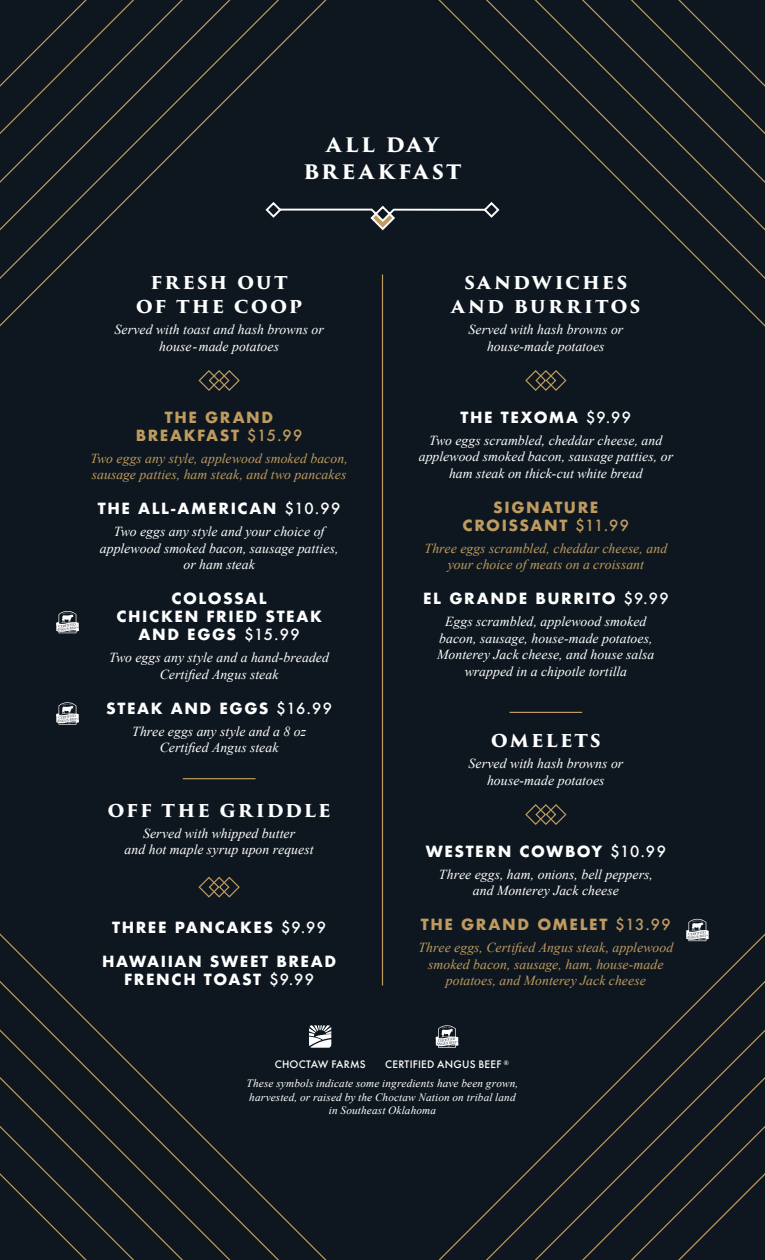
<style>
.page{position:relative;width:765px;height:1260px;background:#0e171f}
.page>*{position:absolute;margin:0;border:0;box-sizing:border-box;transform-origin:0 0}
.t1{font:700 22.5px "Trajan Pro 3";letter-spacing:.125em;color:#fff}
.t2{font:700 20px "Trajan Pro 3";letter-spacing:.1em;color:#fff}
.t3{font:700 15px/18px "Futura";letter-spacing:.105em;color:#fff;text-align:center}
.t4{font:700 15px "Futura";letter-spacing:.105em;color:#bf9b5f}
.t5{font:italic 13.75px/16.5px "Times New Roman";letter-spacing:.005em;color:#fff;text-align:center}
.t6{font:italic 13.75px/16.5px "Times New Roman";letter-spacing:.005em;color:#bf9b5f;text-align:center}
.t7{font:italic 11.25px/13.5px "Times New Roman";letter-spacing:.01em;color:#fff;text-align:center}
.t8{font:500 10px "Futura";letter-spacing:.02em;color:#fff}
.s1{font-weight:500}
</style>
<div class="page">
<svg style="left:264px;top:201px;width:237px;height:31px;background:#262d34"></svg>
<hr style="left:382px;top:275px;width:1px;height:711px;background:#bf9b5f">
<hr style="left:510px;top:712px;width:72px;height:1px;background:#bf9b5f">
<hr style="left:183px;top:778px;width:72px;height:1px;background:#bf9b5f">
<svg style="left:198px;top:369px;width:43px;height:23px"></svg>
<svg style="left:524px;top:369px;width:43px;height:23px"></svg>
<svg style="left:524px;top:803px;width:43px;height:23px"></svg>
<svg style="left:198px;top:876px;width:43px;height:22px"></svg>
<svg style="left:56px;top:611px;width:23px;height:22px"></svg>
<svg style="left:56px;top:702px;width:23px;height:23px"></svg>
<svg style="left:686px;top:919px;width:23px;height:22px"></svg>
<svg style="left:309px;top:1025px;width:22px;height:23px"></svg>
<svg style="left:436px;top:1025px;width:22px;height:23px"></svg>
<p class="t1" style="left:326px;top:127px;width:114px">ALL DAY</p>
<p class="t1" style="left:303px;top:154px;width:160px">BREAKFAST</p>
<p class="t2" style="left:150px;top:267px;width:139px">FRESH OUT</p>
<p class="t2" style="left:136px;top:291px;width:168px">OF THE COOP</p>
<p class="t5" style="left:114px;top:321px;width:211px">Served with toast and hash browns or house-made potatoes</p>
<p class="t4" style="left:165px;top:406px;width:110px">THE GRAND</p>
<p class="t4" style="left:136px;top:424px;width:168px">BREAKFAST <span class="s1">$15.99</span></p>
<p class="t6" style="left:90px;top:450px;width:259px;text-align:left">Two eggs any style, applewood smoked bacon, sausage patties, ham steak, and two pancakes</p>
<p class="t3" style="left:98px;top:500px;width:244px">THE ALL-AMERICAN <span class="s1">$10.99</span></p>
<p class="t5" style="left:100px;top:523px;width:240px">Two eggs any style and your choice of applewood smoked bacon, sausage patties, or ham steak</p>
<p class="t3" style="left:172px;top:590px;width:97px">COLOSSAL</p>
<p class="t3" style="left:116px;top:608px;width:207px">CHICKEN FRIED STEAK</p>
<p class="t3" style="left:139px;top:626px;width:163px">AND EGGS <span class="s1">$15.99</span></p>
<p class="t5" style="left:109px;top:649px;width:221px">Two eggs any style and a hand-breaded<br>Certified Angus steak</p>
<p class="t3" style="left:106px;top:699px;width:227px">STEAK AND EGGS <span class="s1">$16.99</span></p>
<p class="t5" style="left:132px;top:723px;width:176px">Three eggs any style and a 8 oz<br>Certified Angus steak</p>
<p class="t2" style="left:108px;top:795px;width:225px">OFF THE GRIDDLE</p>
<p class="t5" style="left:143px;top:824px;width:154px">Served with whipped butter</p>
<p class="t5" style="left:125px;top:841px;width:191px">and hot maple syrup upon request</p>
<p class="t3" style="left:112px;top:918px;width:215px">THREE PANCAKES <span class="s1">$9.99</span></p>
<p class="t3" style="left:102px;top:953px;width:236px">HAWAIIAN SWEET BREAD<br>FRENCH TOAST <span class="s1">$9.99</span></p>
<p class="t2" style="left:464px;top:267px;width:164px">SANDWICHES</p>
<p class="t2" style="left:451px;top:291px;width:191px">AND BURRITOS</p>
<p class="t5" style="left:468px;top:321px;width:156px">Served with hash browns or</p>
<p class="t5" style="left:487px;top:337px;width:119px">house-made potatoes</p>
<p class="t3" style="left:461px;top:408px;width:172px">THE TEXOMA <span class="s1">$9.99</span></p>
<p class="t5" style="left:419px;top:432px;width:256px">Two eggs scrambled, cheddar cheese, and applewood smoked bacon, sausage patties, or ham steak on thick-cut white bread</p>
<p class="t4" style="left:493px;top:496px;width:107px">SIGNATURE</p>
<p class="t4" style="left:463px;top:514px;width:168px">CROISSANT <span class="s1">$11.99</span></p>
<p class="t6" style="left:424px;top:540px;width:244px">Three eggs scrambled, cheddar cheese, and your choice of meats on a croissant</p>
<p class="t3" style="left:423px;top:590px;width:247px">EL GRANDE BURRITO <span class="s1">$9.99</span></p>
<p class="t5" style="left:437px;top:613px;width:219px">Eggs scrambled, applewood smoked bacon, sausage, house-made potatoes, Monterey Jack cheese, and house salsa wrapped in a chipotle tortilla</p>
<p class="t2" style="left:491px;top:725px;width:111px">OMELETS</p>
<p class="t5" style="left:468px;top:755px;width:156px">Served with hash browns or</p>
<p class="t5" style="left:487px;top:771px;width:119px">house-made potatoes</p>
<p class="t3" style="left:426px;top:842px;width:242px">WESTERN COWBOY <span class="s1">$10.99</span></p>
<p class="t5" style="left:439px;top:866px;width:215px">Three eggs, ham, onions, bell peppers, and Monterey Jack cheese</p>
<p class="t4" style="left:421px;top:914px;width:252px">THE GRAND OMELET <span class="s1">$13.99</span></p>
<p class="t6" style="left:418px;top:939px;width:256px">Three eggs, Certified Angus steak, applewood smoked bacon, sausage, ham, house-made potatoes, and Monterey Jack cheese</p>
<p class="t8" style="left:275px;top:1058px;width:92px">CHOCTAW FARMS</p>
<p class="t8" style="left:385px;top:1058px;width:125px">CERTIFIED ANGUS BEEF <sup>®</sup></p>
<p class="t7" style="left:247px;top:1076px;width:273px">These symbols indicate some ingredients have been grown, harvested, or raised by the Choctaw Nation on tribal land in Southeast Oklahoma</p>
</div>
